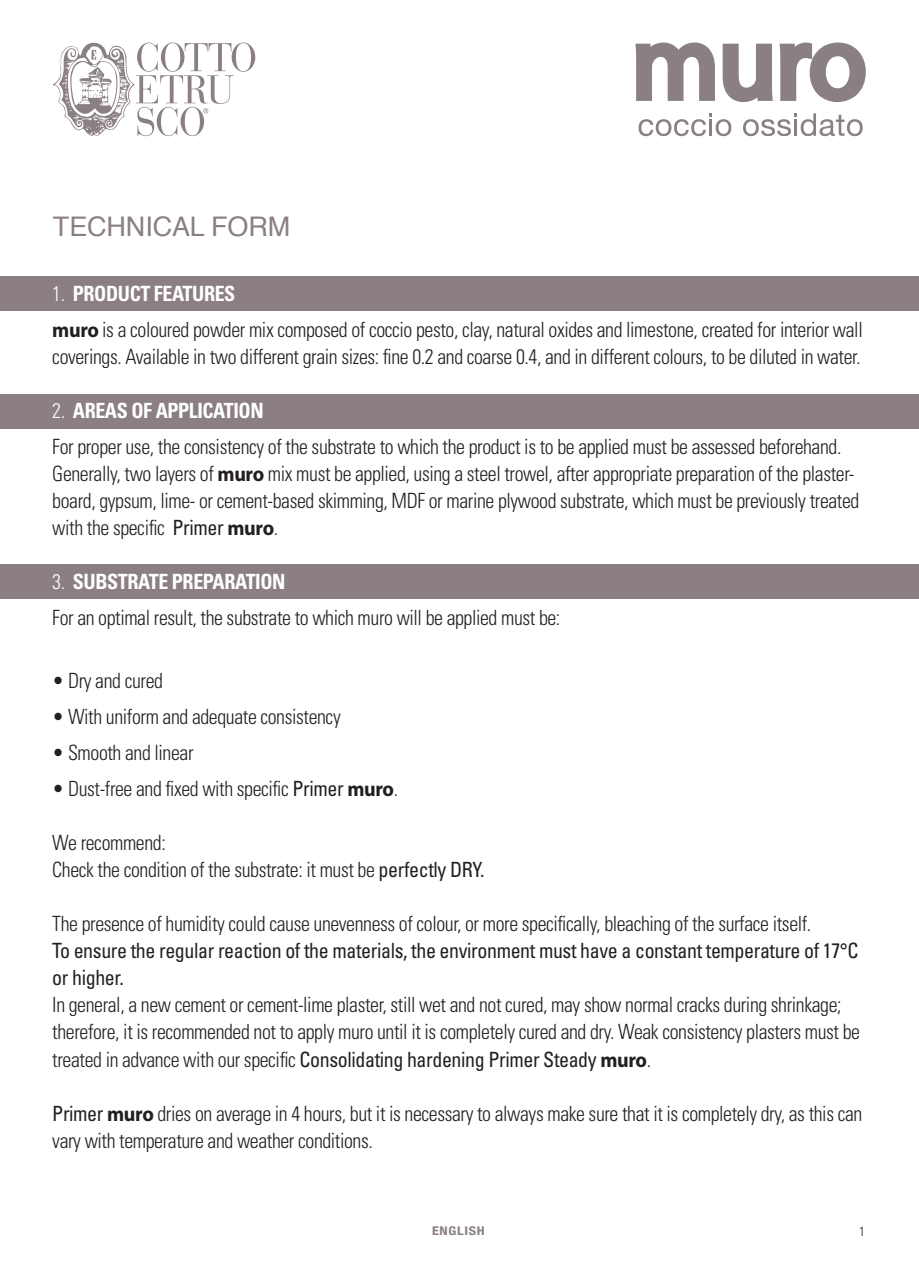
<style>
.page{position:relative;width:919px;height:1263px;background:#fff}
.page>*{position:absolute;margin:0;border:0;box-sizing:border-box;transform-origin:0 0}
.t1{font:27px "Helvetica";letter-spacing:-.005em;color:#8b7f84}
.t2{font:300 condensed 21px/27px "Univers LT Std";letter-spacing:-.02em;color:#231f20;scale:.95 1}
.t3{font:condensed 21px/27px "Univers LT Std";letter-spacing:-.02em;color:#231f20;scale:.95 1}
.t4{font:700 condensed 21px "Univers LT Std";letter-spacing:-.02em;color:#fff;scale:.95 1}
.t5{font:300 condensed 13.05px "Univers LT Std";color:#231f20}
.t6{font:700 condensed 12px "Helvetica Neue";letter-spacing:.05em;color:#8b7f84;scale:1.19 1}
.s1{font-weight:300}
.s2{font-family:"Myriad Pro";font-weight:700;font-stretch:normal}
.s3{font-weight:400}
</style>
<div class="page">
<div style="left:0;top:394px;width:918px;height:34px;background:#8b7f84"></div>
<div style="left:0;top:565px;width:918px;height:34px;background:#8b7f84"></div>
<div style="left:0;top:276px;width:918px;height:34px;background:#8b7f84"></div>
<svg style="left:53px;top:43px;width:202px;height:93px"></svg>
<svg style="left:638px;top:113px;width:93px;height:23px"></svg>
<svg style="left:743px;top:113px;width:119px;height:23px"></svg>
<svg style="left:635px;top:43px;width:80px;height:58px"></svg>
<svg style="left:722px;top:44px;width:50px;height:58px"></svg>
<svg style="left:779px;top:43px;width:86px;height:59px"></svg>
<p class="t1" style="left:53px;top:206px;width:239px">TECHNICAL FORM</p>
<p class="t4" style="left:52px;top:281px;width:194px"><span class="s1">1.</span> PRODUCT FEATURES</p>
<p class="t2" style="left:52px;top:316px;width:854px"><span class="s2">muro</span> is a coloured powder mix composed of coccio pesto, clay, natural oxides and limestone, created for interior wall coverings. Available in two different grain sizes: fine 0.2 and coarse 0.4, and in different colours, to be diluted in water.</p>
<p class="t4" style="left:52px;top:398px;width:224px"><span class="s1">2.</span> AREAS OF APPLICATION</p>
<p class="t2" style="left:52px;top:433px;width:832px">For proper use, the consistency of the substrate to which the product is to be applied must be assessed beforehand.</p>
<p class="t2" style="left:52px;top:460px;width:851px">Generally, two layers of <span class="s2">muro</span> mix must be applied, using a steel trowel, after appropriate preparation of the plaster&shy;board, gypsum, lime- or cement-based skimming, MDF or marine plywood substrate, which must be previously treated with the specific <span class="s3">Primer</span> <span class="s2">muro</span>.</p>
<p class="t4" style="left:52px;top:569px;width:247px"><span class="s1">3.</span> SUBSTRATE PREPARATION</p>
<p class="t2" style="left:52px;top:604px;width:536px">For an optimal result, the substrate to which muro will be applied must be:</p>
<p class="t2" style="left:52px;top:667px;width:118px">• Dry and cured</p>
<p class="t2" style="left:52px;top:703px;width:305px">• With uniform and adequate consistency</p>
<p class="t2" style="left:52px;top:739px;width:150px">• Smooth and linear</p>
<p class="t2" style="left:52px;top:775px;width:365px">• Dust-free and fixed with specific <span class="s3">Primer</span> <span class="s2">muro</span>.</p>
<p class="t2" style="left:52px;top:829px;width:121px">We recommend:</p>
<p class="t2" style="left:52px;top:856px;width:456px">Check the condition of the substrate: it must be <span class="s3">perfectly DRY.</span></p>
<p class="t2" style="left:52px;top:910px;width:800px">The presence of humidity could cause unevenness of colour, or more specifically, bleaching of the surface itself.</p>
<p class="t3" style="left:52px;top:937px;width:850px">To ensure the regular reaction of the materials, the environment must have a constant temperature of 17°C or higher.</p>
<p class="t2" style="left:52px;top:991px;width:851px">In general, a new cement or cement-lime plaster, still wet and not cured, may show normal cracks during shrinkage; therefore, it is recommended not to apply muro until it is completely cured and dry. Weak consistency plasters must be treated in advance with our specific <span class="s3">Consolidating hardening Primer Steady</span> <span class="s2">muro</span>.</p>
<p class="t2" style="left:52px;top:1099px;width:854px"><span class="s3">Primer</span> <span class="s2">muro</span> dries on average in 4 hours, but it is necessary to always make sure that it is completely dry, as this can vary with temperature and weather conditions.</p>
<p class="t6" style="left:432px;top:1221px;width:46px">ENGLISH</p>
<p class="t5" style="left:859px;top:1223px;width:7px">1</p>
</div>
